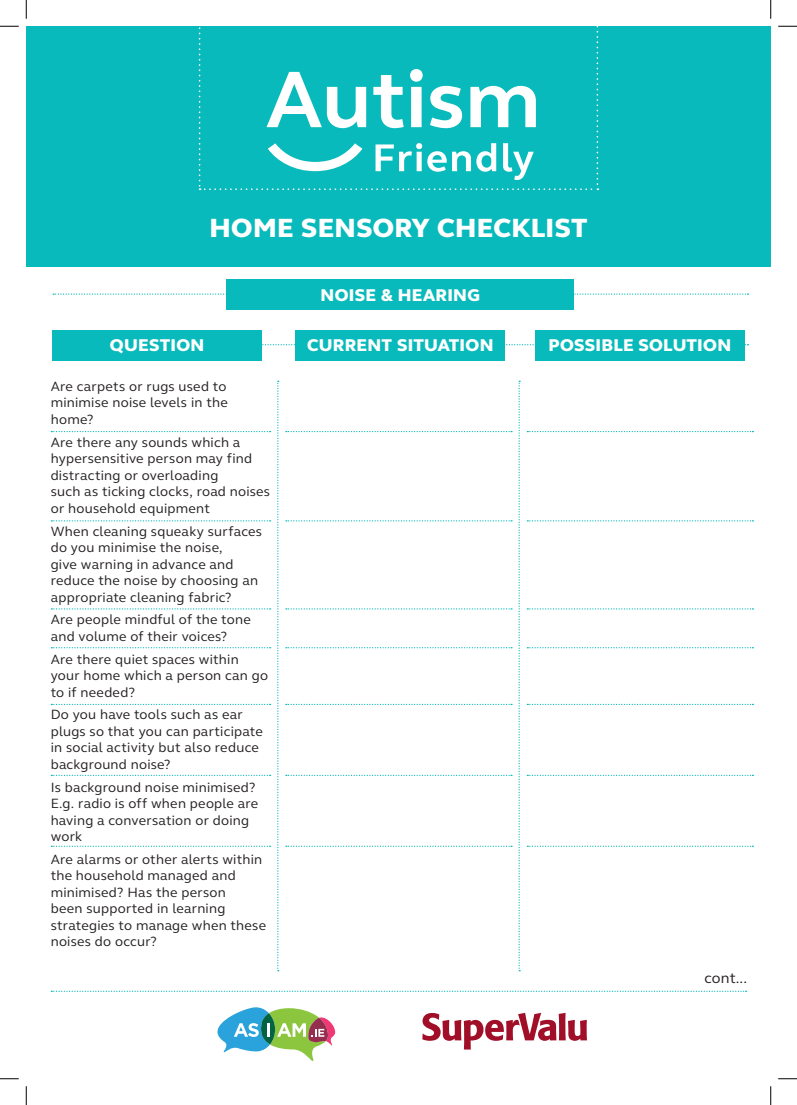
<style>
.page{position:relative;width:797px;height:1105px;background:#fff}
.page>*{position:absolute;margin:0;border:0;box-sizing:border-box;transform-origin:0 0}
.t1{font:800 27px "FS Elliot";letter-spacing:.015em;color:#fff}
.t2{font:800 17.5px "FS Elliot";letter-spacing:.015em;color:#fff}
.t3{font:15px "FS Elliot";color:#231f20}
.t4{font:13.75px/16.5px "FS Elliot";letter-spacing:.02em;color:#231f20}
</style>
<div class="page">
<svg style="left:53px;top:293px;width:695px;height:2px"></svg>
<svg style="left:262px;top:344px;width:486px;height:1px"></svg>
<svg style="left:277px;top:381px;width:2px;height:590px"></svg>
<svg style="left:518px;top:381px;width:2px;height:590px"></svg>
<div style="left:227px;top:279px;width:347px;height:31px;background:#08babb"></div>
<div style="left:296px;top:330px;width:209px;height:31px;background:#08babb"></div>
<div style="left:535px;top:330px;width:209px;height:31px;background:#08babb"></div>
<div style="left:52px;top:330px;width:210px;height:31px;background:#08babb"></div>
<div style="left:26px;top:26px;width:744px;height:240px;background:#08babb"></div>
<svg style="left:199px;top:26px;width:399px;height:164px"></svg>
<svg style="left:217px;top:1007px;width:118px;height:54px"></svg>
<svg style="left:422px;top:1013px;width:165px;height:36px"></svg>
<svg style="left:51px;top:991px;width:695px;height:1px"></svg>
<svg style="left:51px;top:431px;width:220px;height:1px"></svg>
<svg style="left:51px;top:520px;width:220px;height:1px"></svg>
<svg style="left:51px;top:608px;width:220px;height:1px"></svg>
<svg style="left:51px;top:647px;width:220px;height:1px"></svg>
<svg style="left:51px;top:704px;width:220px;height:1px"></svg>
<svg style="left:51px;top:775px;width:220px;height:1px"></svg>
<svg style="left:51px;top:846px;width:220px;height:1px"></svg>
<svg style="left:286px;top:431px;width:226px;height:1px"></svg>
<svg style="left:286px;top:520px;width:226px;height:1px"></svg>
<svg style="left:286px;top:608px;width:226px;height:1px"></svg>
<svg style="left:286px;top:647px;width:226px;height:1px"></svg>
<svg style="left:286px;top:704px;width:226px;height:1px"></svg>
<svg style="left:286px;top:775px;width:226px;height:1px"></svg>
<svg style="left:286px;top:846px;width:226px;height:1px"></svg>
<svg style="left:527px;top:431px;width:226px;height:1px"></svg>
<svg style="left:527px;top:520px;width:226px;height:1px"></svg>
<svg style="left:527px;top:608px;width:226px;height:1px"></svg>
<svg style="left:527px;top:647px;width:226px;height:1px"></svg>
<svg style="left:527px;top:704px;width:226px;height:1px"></svg>
<svg style="left:527px;top:775px;width:226px;height:1px"></svg>
<svg style="left:527px;top:846px;width:226px;height:1px"></svg>
<svg style="left:0;top:25px;width:19px;height:2px"></svg>
<svg style="left:778px;top:25px;width:19px;height:2px"></svg>
<svg style="left:0;top:1078px;width:19px;height:1px"></svg>
<svg style="left:778px;top:1078px;width:19px;height:1px"></svg>
<svg style="left:25px;top:0;width:2px;height:19px"></svg>
<svg style="left:25px;top:1086px;width:2px;height:19px"></svg>
<svg style="left:770px;top:0;width:1px;height:19px"></svg>
<svg style="left:770px;top:1086px;width:1px;height:19px"></svg>
<p class="t1" style="left:209px;top:210px;width:379px">HOME SENSORY CHECKLIST</p>
<p class="t2" style="left:320px;top:283px;width:161px">NOISE &amp; HEARING</p>
<p class="t2" style="left:110px;top:334px;width:96px">QUESTION</p>
<p class="t2" style="left:307px;top:334px;width:188px">CURRENT SITUATION</p>
<p class="t2" style="left:548px;top:334px;width:184px">POSSIBLE SOLUTION</p>
<p class="t4" style="left:51px;top:378px;width:178px;text-align:justify">Are carpets or rugs used to minimise noise levels in the home?</p>
<p class="t4" style="left:51px;top:433px;width:221px">Are there any sounds which a hypersensitive person may find distracting or overloading<br>such as ticking clocks, road noises or household equipment</p>
<p class="t4" style="left:51px;top:522px;width:213px">When cleaning squeaky surfaces do you minimise the noise,<br>give warning in advance and reduce the noise by choosing an appropriate cleaning fabric?</p>
<p class="t4" style="left:51px;top:611px;width:202px">Are people mindful of the tone and volume of their voices?</p>
<p class="t4" style="left:51px;top:650px;width:219px">Are there quiet spaces within your home which a person can go to if needed?</p>
<p class="t4" style="left:51px;top:706px;width:214px">Do you have tools such as ear plugs so that you can participate in social activity but also reduce background noise?</p>
<p class="t4" style="left:51px;top:778px;width:209px">Is background noise minimised?<br>E.g. radio is off when people are having a conversation or doing work</p>
<p class="t4" style="left:51px;top:850px;width:217px">Are alarms or other alerts within the household managed and minimised? Has the person<br>been supported in learning strategies to manage when these noises do occur?</p>
<p class="t3" style="left:704px;top:967px;width:44px">cont...</p>
</div>
